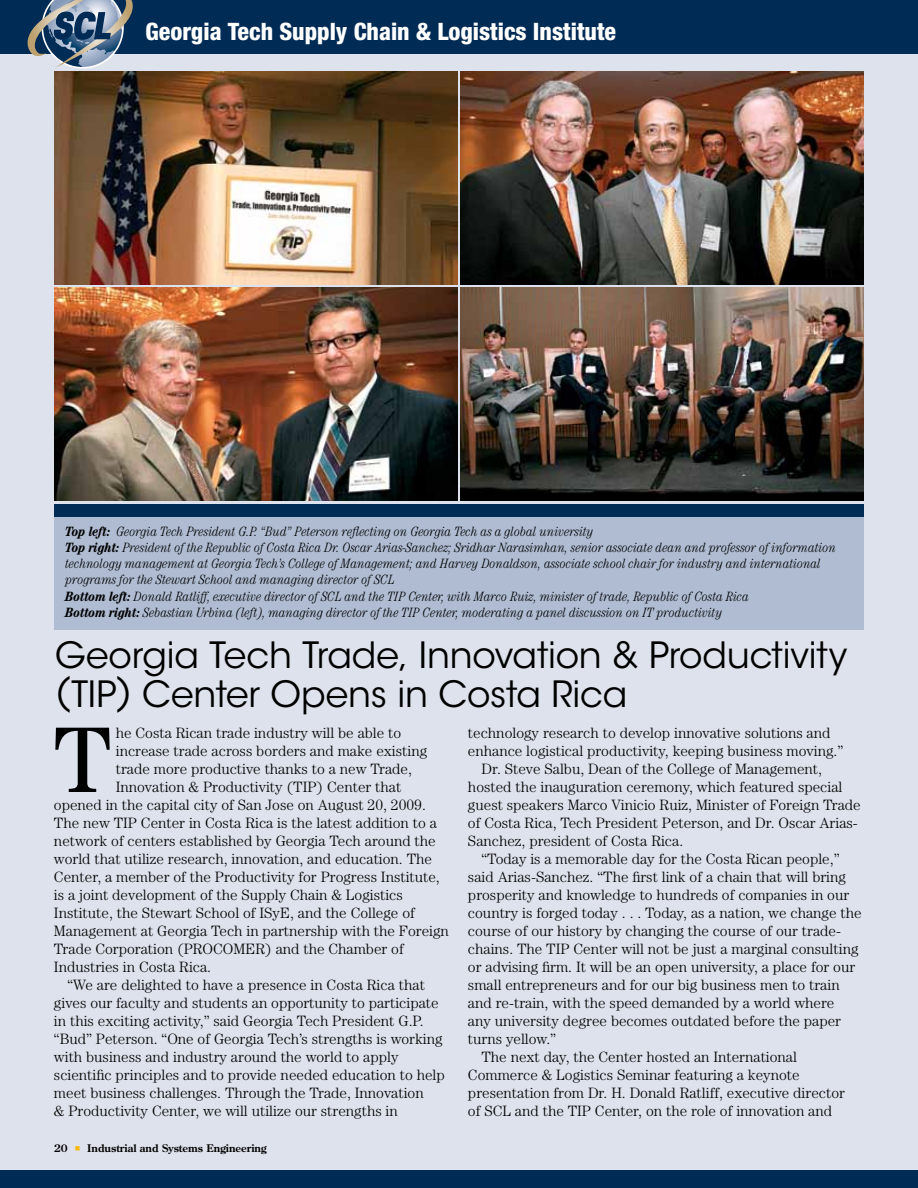
<style>
.page{position:relative;width:918px;height:1188px;background:#dde2ec}
.page>*{position:absolute;margin:0;border:0;box-sizing:border-box;transform-origin:0 0}
.t1{font:93.45px "Century Std";color:#000}
.t2{font:36px/39px "ITC Avant Garde Std";letter-spacing:-.005em;color:#000}
.t3{font:800 condensed 24px "Helvetica Neue LT Std";color:#fff}
.t4{font:300 15px "Century Std";color:#000}
.t5{font:italic 300 condensed 13.5px/16.2px "Century Std";color:#000}
.t6{font:700 10.5px "Century Old Style Std";color:#000}
.s1{font-weight:700}
.s2{color:#fdb913}
</style>
<div class="page">
<div style="left:54px;top:516px;width:810px;height:114px;background:#afbcd2"></div>
<div style="left:54px;top:504px;width:810px;height:13px;background:#002b55"></div>
<img style="left:54px;top:72px;width:403px;height:213px">
<img style="left:461px;top:72px;width:403px;height:213px">
<img style="left:54px;top:288px;width:403px;height:212px">
<img style="left:461px;top:288px;width:403px;height:212px">
<div style="left:0;top:0;width:918px;height:54px;background:#002b55"></div>
<svg style="left:27px;top:0;width:106px;height:69px"></svg>
<div style="left:0;top:1170px;width:918px;height:18px;background:#002b55"></div>
<h3 class="t3" style="left:146px;top:16px;width:472px">Georgia Tech Supply Chain &amp; Logistics Institute</h3>
<p class="t5" style="left:65px;top:523px;width:772px"><span class="s1">Top left:</span> Georgia Tech President G.P. “Bud” Peterson reflecting on Georgia Tech as a global university<br><span class="s1">Top right:</span> President of the Republic of Costa Rica Dr. Oscar Arias-Sanchez; Sridhar Narasimhan, senior associate dean and professor of information technology management at Georgia Tech’s College of Management; and Harvey Donaldson, associate school chair for industry and international programs for the Stewart School and managing director of SCL<br><span class="s1">Bottom left:</span> Donald Ratliff, executive director of SCL and the TIP Center, with Marco Ruiz, minister of trade, Republic of Costa Rica<br><span class="s1">Bottom right:</span> Sebastian Urbina (left), managing director of the TIP Center, moderating a panel discussion on IT productivity</p>
<h2 class="t2" style="left:55px;top:636px;width:793px">Georgia Tech Trade, Innovation &amp; Productivity (TIP) Center Opens in Costa Rica</h2>
<h1 class="t1" style="left:54px;top:705px;width:59px">T</h1>
<p class="t4" style="left:116px;top:724px;width:287px">he Costa Rican trade industry will be able to</p>
<p class="t4" style="left:116px;top:742px;width:313px">increase trade across borders and make existing</p>
<p class="t4" style="left:116px;top:760px;width:298px">trade more productive thanks to a new Trade,</p>
<p class="t4" style="left:116px;top:778px;width:287px">Innovation &amp; Productivity (TIP) Center that</p>
<p class="t4" style="left:54px;top:796px;width:373px">opened in the capital city of San Jose on August 20, 2009.</p>
<p class="t4" style="left:54px;top:814px;width:385px">The new TIP Center in Costa Rica is the latest addition to a</p>
<p class="t4" style="left:54px;top:832px;width:383px">network of centers established by Georgia Tech around the</p>
<p class="t4" style="left:54px;top:850px;width:380px">world that utilize research, innovation, and education. The</p>
<p class="t4" style="left:54px;top:868px;width:387px">Center, a member of the Productivity for Progress Institute,</p>
<p class="t4" style="left:54px;top:886px;width:350px">is a joint development of the Supply Chain &amp; Logistics</p>
<p class="t4" style="left:54px;top:904px;width:362px">Institute, the Stewart School of ISyE, and the College of</p>
<p class="t4" style="left:54px;top:922px;width:397px">Management at Georgia Tech in partnership with the Foreign</p>
<p class="t4" style="left:54px;top:940px;width:351px">Trade Corporation (PROCOMER) and the Chamber of</p>
<p class="t4" style="left:54px;top:958px;width:159px">Industries in Costa Rica.</p>
<p class="t4" style="left:67px;top:976px;width:359px">“We are delighted to have a presence in Costa Rica that</p>
<p class="t4" style="left:54px;top:994px;width:386px">gives our faculty and students an opportunity to participate</p>
<p class="t4" style="left:54px;top:1012px;width:371px">in this exciting activity,” said Georgia Tech President G.P.</p>
<p class="t4" style="left:54px;top:1030px;width:390px">“Bud” Peterson. “One of Georgia Tech’s strengths is working</p>
<p class="t4" style="left:54px;top:1048px;width:346px">with business and industry around the world to apply</p>
<p class="t4" style="left:54px;top:1066px;width:392px">scientific principles and to provide needed education to help</p>
<p class="t4" style="left:54px;top:1084px;width:371px">meet business challenges. Through the Trade, Innovation</p>
<p class="t4" style="left:54px;top:1102px;width:345px">&amp; Productivity Center, we will utilize our strengths in</p>
<p class="t6" style="left:54px;top:1141px;width:214px">20 <span class="s2">■</span> Industrial and Systems Engineering</p>
<p class="t4" style="left:468px;top:724px;width:364px">technology research to develop innovative solutions and</p>
<p class="t4" style="left:468px;top:742px;width:377px">enhance logistical productivity, keeping business moving.”</p>
<p class="t4" style="left:481px;top:760px;width:342px">Dr. Steve Salbu, Dean of the College of Management,</p>
<p class="t4" style="left:468px;top:778px;width:376px">hosted the inauguration ceremony, which featured special</p>
<p class="t4" style="left:468px;top:796px;width:394px">guest speakers Marco Vinicio Ruiz, Minister of Foreign Trade</p>
<p class="t4" style="left:468px;top:814px;width:391px">of Costa Rica, Tech President Peterson, and Dr. Oscar Arias-</p>
<p class="t4" style="left:468px;top:832px;width:217px">Sanchez, president of Costa Rica.</p>
<p class="t4" style="left:481px;top:850px;width:360px">“Today is a memorable day for the Costa Rican people,”</p>
<p class="t4" style="left:468px;top:868px;width:380px">said Arias-Sanchez. “The first link of a chain that will bring</p>
<p class="t4" style="left:468px;top:886px;width:383px">prosperity and knowledge to hundreds of companies in our</p>
<p class="t4" style="left:468px;top:904px;width:395px">country is forged today . . . Today, as a nation, we change the</p>
<p class="t4" style="left:468px;top:922px;width:375px">course of our history by changing the course of our trade-</p>
<p class="t4" style="left:468px;top:940px;width:392px">chains. The TIP Center will not be just a marginal consulting</p>
<p class="t4" style="left:468px;top:958px;width:389px">or advising firm. It will be an open university, a place for our</p>
<p class="t4" style="left:468px;top:976px;width:373px">small entrepreneurs and for our big business men to train</p>
<p class="t4" style="left:468px;top:994px;width:368px">and re-train, with the speed demanded by a world where</p>
<p class="t4" style="left:468px;top:1012px;width:375px">any university degree becomes outdated before the paper</p>
<p class="t4" style="left:468px;top:1030px;width:90px">turns yellow.”</p>
<p class="t4" style="left:481px;top:1048px;width:317px">The next day, the Center hosted an International</p>
<p class="t4" style="left:468px;top:1066px;width:333px">Commerce &amp; Logistics Seminar featuring a keynote</p>
<p class="t4" style="left:468px;top:1084px;width:378px">presentation from Dr. H. Donald Ratliff, executive director</p>
<p class="t4" style="left:468px;top:1102px;width:366px">of SCL and the TIP Center, on the role of innovation and</p>
</div>
